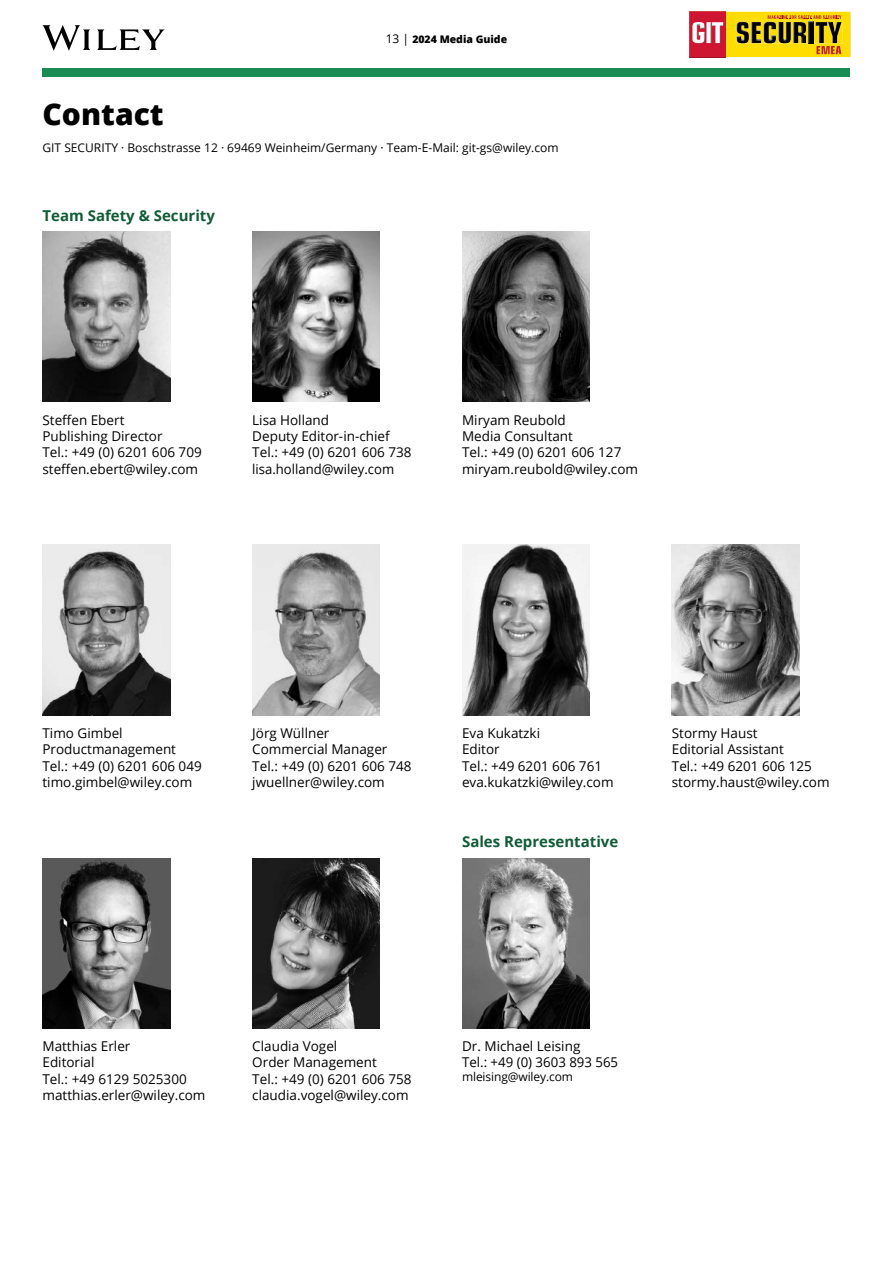
<style>
.page{position:relative;width:893px;height:1263px;background:#fff}
.page>*{position:absolute;margin:0;border:0;box-sizing:border-box;transform-origin:0 0}
.t1{font:800 30px "Open Sans";color:#000}
.t2{font:700 15px "Open Sans";color:#115c36}
.t3{font:13.5px/16.2px "Open Sans";color:#000}
.t4{font:12px "Open Sans";color:#000}
.t5{font:800 10.5px "Open Sans";color:#000}
.s1{font-weight:400;font-size:12px}
</style>
<div class="page">
<div style="left:726px;top:12px;width:124px;height:45px;background:#fd0"></div>
<img style="left:736px;top:21px;width:106px;height:23px">
<img style="left:778px;top:22px;width:13px;height:21px">
<img style="left:764px;top:22px;width:12px;height:21px">
<img style="left:737px;top:22px;width:12px;height:21px">
<img style="left:816px;top:22px;width:25px;height:21px">
<img style="left:809px;top:22px;width:4px;height:21px">
<img style="left:793px;top:22px;width:13px;height:21px">
<img style="left:751px;top:22px;width:10px;height:21px">
<img style="left:689px;top:12px;width:37px;height:45px">
<svg style="left:767px;top:15px;width:74px;height:5px"></svg>
<svg style="left:816px;top:46px;width:25px;height:8px"></svg>
<img style="left:692px;top:22px;width:31px;height:21px">
<div style="left:43px;top:68px;width:807px;height:9px;background:#198c53"></div>
<svg style="left:43px;top:25px;width:121px;height:26px"></svg>
<img style="left:43px;top:545px;width:127px;height:170px">
<img style="left:43px;top:858px;width:127px;height:170px">
<img style="left:43px;top:232px;width:127px;height:170px">
<img style="left:252px;top:545px;width:128px;height:170px">
<img style="left:462px;top:232px;width:128px;height:170px">
<img style="left:462px;top:545px;width:128px;height:170px">
<img style="left:252px;top:232px;width:128px;height:170px">
<img style="left:252px;top:858px;width:128px;height:170px">
<img style="left:462px;top:858px;width:128px;height:170px">
<img style="left:672px;top:545px;width:127px;height:170px">
<p class="t5" style="left:386px;top:31px;width:123px"><span class="s1">13 |</span> 2024 Media Guide</p>
<h1 class="t1" style="left:43px;top:91px;width:123px">Contact</h1>
<p class="t4" style="left:43px;top:139px;width:518px">GIT SECURITY · Boschstrasse 12 · 69469 Weinheim/Germany · Team-E-Mail: git-gs@wiley.com</p>
<p class="t2" style="left:43px;top:205px;width:174px">Team Safety &amp; Security</p>
<p class="t3" style="left:43px;top:412px;width:161px">Steffen Ebert<br>Publishing Director<br>Tel.: +49 (0) 6201 606 709 steffen.ebert@wiley.com</p>
<p class="t3" style="left:252px;top:412px;width:161px">Lisa Holland<br>Deputy Editor-in-chief<br>Tel.: +49 (0) 6201 606 738 lisa.holland@wiley.com</p>
<p class="t3" style="left:462px;top:412px;width:177px">Miryam Reubold<br>Media Consultant<br>Tel.: +49 (0) 6201 606 127 miryam.reubold@wiley.com</p>
<p class="t3" style="left:43px;top:725px;width:161px">Timo Gimbel<br>Productmanagement<br>Tel.: +49 (0) 6201 606 049 timo.gimbel@wiley.com</p>
<p class="t3" style="left:252px;top:725px;width:161px">Jörg Wüllner<br>Commercial Manager<br>Tel.: +49 (0) 6201 606 748 jwuellner@wiley.com</p>
<p class="t3" style="left:462px;top:725px;width:153px">Eva Kukatzki<br>Editor<br>Tel.: +49 6201 606 761 eva.kukatzki@wiley.com</p>
<p class="t2" style="left:462px;top:831px;width:158px">Sales Representative</p>
<p class="t3" style="left:672px;top:725px;width:159px">Stormy Haust<br>Editorial Assistant<br>Tel.: +49 6201 606 125 stormy.haust@wiley.com</p>
<p class="t3" style="left:43px;top:1038px;width:164px">Matthias Erler<br>Editorial<br>Tel.: +49 6129 5025300 matthias.erler@wiley.com</p>
<p class="t3" style="left:252px;top:1038px;width:161px">Claudia Vogel<br>Order Management<br>Tel.: +49 (0) 6201 606 758 claudia.vogel@wiley.com</p>
<p class="t3" style="left:462px;top:1038px;width:158px">Dr. Michael Leising<br>Tel.: +49 (0) 3603 893 565</p>
<p class="t4" style="left:462px;top:1068px;width:112px">mleising@wiley.com</p>
</div>
